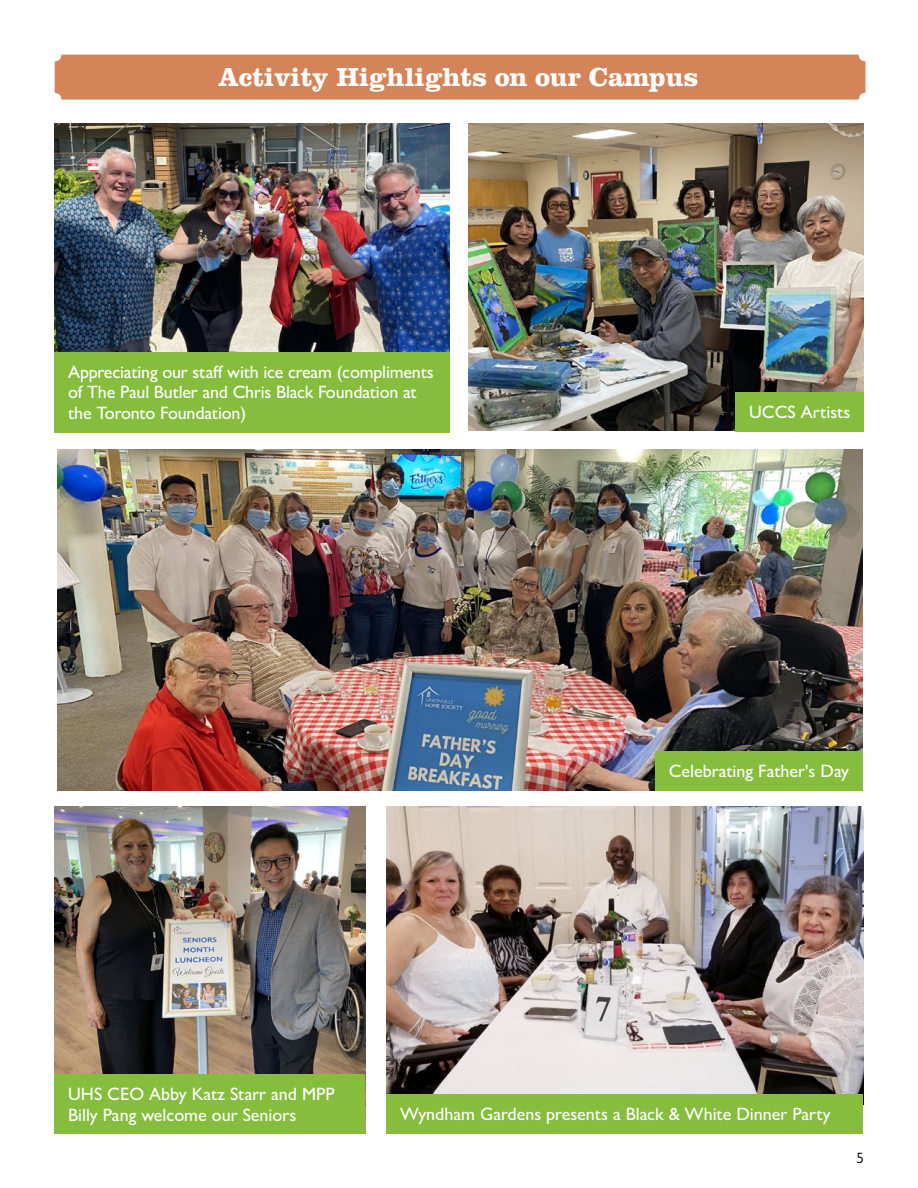
<style>
.page{position:relative;width:918px;height:1188px;background:#fff}
.page>*{position:absolute;margin:0;border:0;box-sizing:border-box;transform-origin:0 0}
.t1{font:700 27px "Clarendon LT Std";letter-spacing:-.01em;color:#fff}
.t2{font:500 18px/20.7px "Gill Sans MT Pro";letter-spacing:-.005em;color:#fff}
.t3{font:15px "Gill Sans MT Pro";color:#000}
</style>
<div class="page">
<img style="left:57px;top:450px;width:805px;height:340px">
<img style="left:55px;top:806px;width:310px;height:268px">
<img style="left:55px;top:123px;width:395px;height:229px">
<img style="left:387px;top:806px;width:476px;height:289px">
<img style="left:469px;top:123px;width:395px;height:308px">
<div style="left:55px;top:55px;width:811px;height:45px;background:#d58459;border-radius:7px"></div>
<div style="left:655px;top:751px;width:207px;height:39px;background:#86bd3d"></div>
<div style="left:736px;top:392px;width:128px;height:39px;background:#86bd3d"></div>
<div style="left:55px;top:1074px;width:310px;height:60px;background:#86bd3d"></div>
<div style="left:387px;top:1095px;width:476px;height:39px;background:#86bd3d"></div>
<div style="left:55px;top:352px;width:395px;height:81px;background:#86bd3d"></div>
<h1 class="t1" style="left:218px;top:61px;width:482px">Activity Highlights on our Campus</h1>
<p class="t2" style="left:68px;top:361px;width:367px">Appreciating our staff with ice cream (compliments of The Paul Butler and Chris Black Foundation at the Toronto Foundation)</p>
<p class="t2" style="left:749px;top:401px;width:103px">UCCS Artists</p>
<p class="t2" style="left:669px;top:760px;width:182px">Celebrating Father's Day</p>
<p class="t2" style="left:68px;top:1083px;width:268px">UHS CEO Abby Katz Starr and MPP<br>Billy Pang welcome our Seniors</p>
<p class="t2" style="left:400px;top:1104px;width:432px">Wyndham Gardens presents a Black &amp; White Dinner Party</p>
<p class="t3" style="left:856px;top:1149px;width:9px">5</p>
</div>
